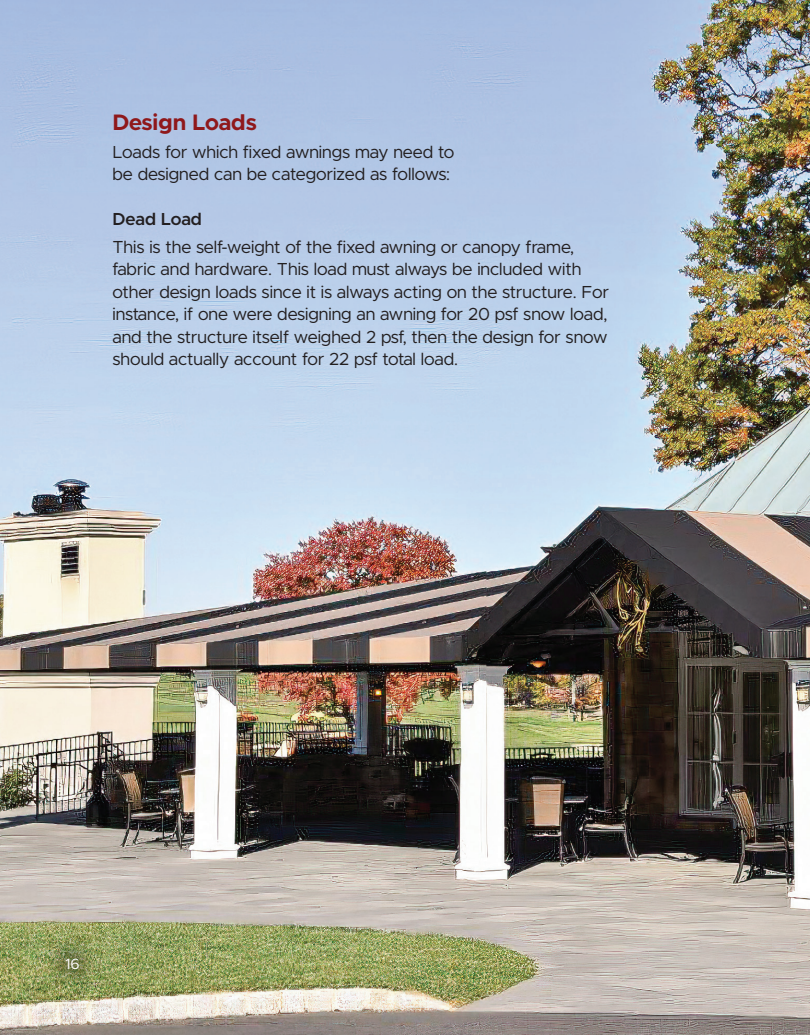
<style>
.page{position:relative;width:810px;height:1035px;background:#fff}
.page>*{position:absolute;margin:0;border:0;box-sizing:border-box;transform-origin:0 0}
.t1{font:700 22.5px "Metropolis";color:#8f181b}
.t2{font:17.5px/22.5px "Metropolis";color:#231f20}
.t3{font:600 17.5px "Metropolis";color:#231f20}
.t4{font:15px "Metropolis";color:#fff}
</style>
<div class="page">
<img style="left:0;top:0;width:810px;height:1035px">
<img style="left:603px;top:959px;width:110px;height:11px">
<img style="left:713px;top:958px;width:31px;height:10px">
<img style="left:42px;top:934px;width:60px;height:58px">
<p class="t1" style="left:112px;top:108px;width:146px">Design Loads</p>
<p class="t2" style="left:112px;top:141px;width:343px">Loads for which fixed awnings may need to be designed can be categorized as follows:</p>
<p class="t3" style="left:112px;top:208px;width:91px">Dead Load</p>
<p class="t2" style="left:112px;top:236px;width:498px">This is the self-weight of the fixed awning or canopy frame, fabric and hardware. This load must always be included with other design loads since it is always acting on the structure. For instance, if one were designing an awning for 20 psf snow load, and the structure itself weighed 2 psf, then the design for snow should actually account for 22 psf total load.</p>
<p class="t4" style="left:65px;top:954px;width:16px">16</p>
</div>
